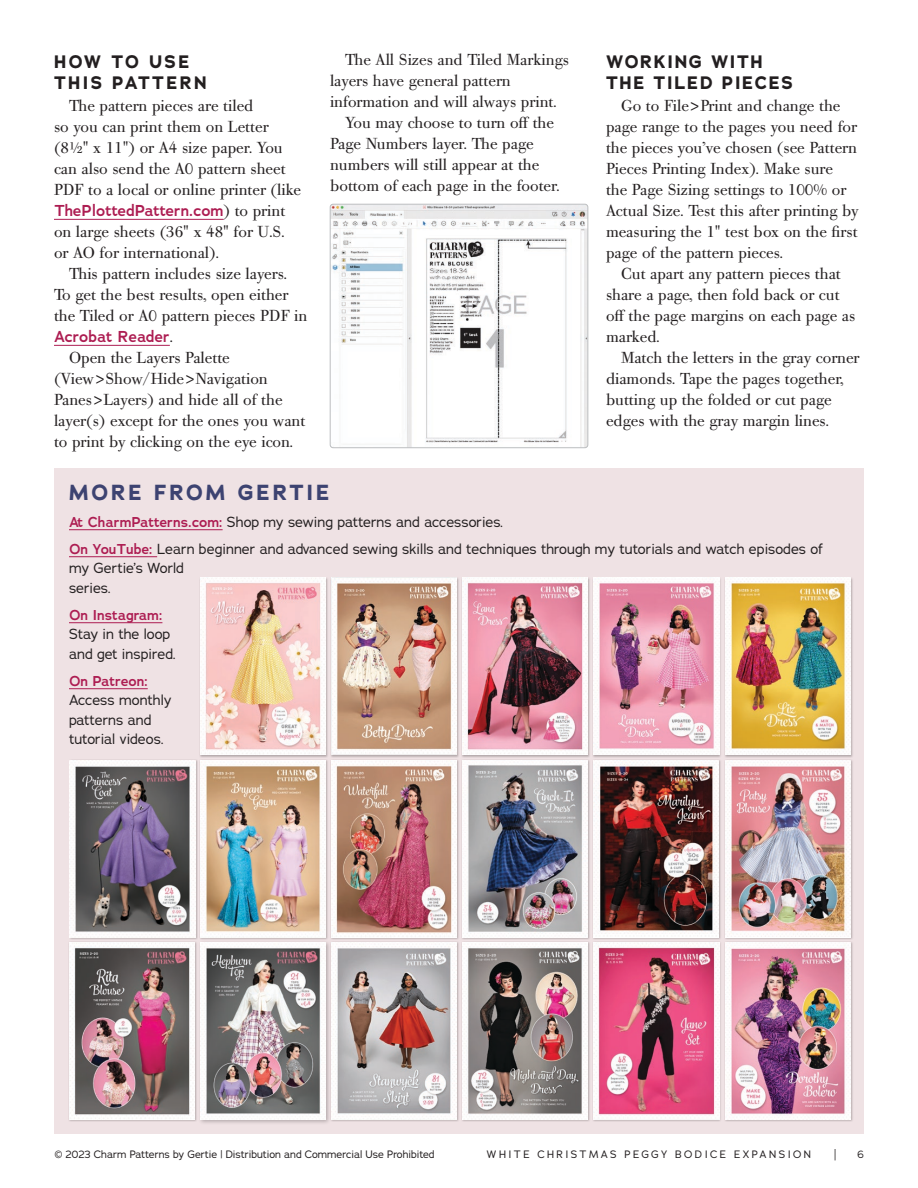
<style>
.page{position:relative;width:918px;height:1188px;background:#fff}
.page>*{position:absolute;margin:0;border:0;box-sizing:border-box;transform-origin:0 0}
.Section_subhead{font:700 21.75px "Adrianna";letter-spacing:.13em;color:#3d4371}
.Body_subhead_1{font:700 18px/21px "Adrianna";letter-spacing:.095em;color:#231f20}
.Body_subhead_1-2{font:700 18px/21px "Adrianna";letter-spacing:.13em;color:#231f20}
.Body_indented{font:15.75px/21px "Bodoni Old Face BE";color:#231f20}
.t1{font:14.7px "Adrianna";color:#231f20;scale:.71 1}
.Box_body{font:14.25px/19.5px "Adrianna";color:#231f20}
.t2{font:10.5px "Adrianna";color:#231f20}
.t3{font:10.5px "Adrianna";letter-spacing:.23em;color:#231f20}
.s1{font-family:"Adrianna";font-weight:600;color:#ad1d52}
.s2{font-weight:600;color:#ad1d52}
</style>
<div class="page">
<hr style="left:54px;top:219px;width:170px;height:1px;background:#ad1d52">
<hr style="left:54px;top:345px;width:116px;height:1px;background:#ad1d52">
<img style="left:332px;top:204px;width:256px;height:242px">
<div style="left:330px;top:204px;width:258px;height:244px;border:1px solid #bcbec0;border-radius:3px"></div>
<div style="left:54px;top:468px;width:810px;height:666px;background:#efe2e4"></div>
<hr style="left:69px;top:529px;width:154px;height:1px;background:#ad1d52">
<hr style="left:69px;top:556px;width:88px;height:1px;background:#ad1d52">
<hr style="left:69px;top:622px;width:93px;height:1px;background:#ad1d52">
<hr style="left:69px;top:688px;width:79px;height:1px;background:#ad1d52">
<div style="left:461px;top:577px;width:129px;height:181px;background:#231f20;opacity:.3"></div>
<img style="left:462px;top:578px;width:126px;height:177px">
<div style="left:330px;top:577px;width:129px;height:181px;background:#231f20;opacity:.3"></div>
<img style="left:331px;top:578px;width:126px;height:177px">
<div style="left:199px;top:577px;width:129px;height:181px;background:#231f20;opacity:.3"></div>
<img style="left:200px;top:578px;width:126px;height:177px">
<div style="left:69px;top:759px;width:129px;height:181px;background:#231f20;opacity:.3"></div>
<img style="left:70px;top:760px;width:125px;height:177px">
<div style="left:593px;top:577px;width:129px;height:181px;background:#231f20;opacity:.3"></div>
<img style="left:594px;top:578px;width:125px;height:177px">
<div style="left:724px;top:577px;width:129px;height:181px;background:#231f20;opacity:.3"></div>
<img style="left:725px;top:578px;width:125px;height:177px">
<div style="left:68px;top:941px;width:129px;height:181px;background:#231f20;opacity:.3"></div>
<img style="left:69px;top:942px;width:125px;height:177px">
<div style="left:330px;top:759px;width:129px;height:181px;background:#231f20;opacity:.3"></div>
<img style="left:331px;top:760px;width:126px;height:177px">
<div style="left:461px;top:759px;width:130px;height:181px;background:#231f20;opacity:.3"></div>
<img style="left:462px;top:760px;width:126px;height:177px">
<div style="left:593px;top:759px;width:129px;height:181px;background:#231f20;opacity:.3"></div>
<img style="left:594px;top:761px;width:125px;height:176px">
<div style="left:724px;top:759px;width:129px;height:181px;background:#231f20;opacity:.3"></div>
<img style="left:725px;top:761px;width:125px;height:175px">
<div style="left:199px;top:759px;width:129px;height:181px;background:#231f20;opacity:.3"></div>
<img style="left:200px;top:760px;width:126px;height:177px">
<div style="left:198px;top:940px;width:133px;height:185px;background:#231f20;opacity:.3"></div>
<img style="left:200px;top:942px;width:126px;height:177px">
<div style="left:330px;top:941px;width:129px;height:181px;background:#231f20;opacity:.3"></div>
<img style="left:331px;top:942px;width:126px;height:177px">
<div style="left:461px;top:941px;width:130px;height:181px;background:#231f20;opacity:.3"></div>
<img style="left:462px;top:942px;width:126px;height:177px">
<div style="left:593px;top:941px;width:129px;height:181px;background:#231f20;opacity:.3"></div>
<img style="left:594px;top:942px;width:125px;height:177px">
<div style="left:724px;top:941px;width:129px;height:181px;background:#231f20;opacity:.3"></div>
<img style="left:725px;top:942px;width:125px;height:177px">
<p class="Body_subhead_1-2" style="left:54px;top:51px;width:154px">HOW TO USE<br>THIS PATTERN</p>
<p class="Body_indented" style="left:54px;top:96px;width:249px;text-indent:15px">The pattern pieces are tiled<br>so you can print them on Letter (8½" x 11") or A4 size paper. You can also send the A0 pattern sheet<br>PDF to a local or online printer (like<br><span class="s1">ThePlottedPattern.com</span>) to print on large sheets (36" x 48" for U.S. or AO for international).</p>
<p class="Body_indented" style="left:54px;top:264px;width:255px;text-indent:15px">This pattern includes size layers.<br>To get the best results, open either the Tiled or A0 pattern pieces PDF in<br><span class="s1">Acrobat Reader</span>.</p>
<p class="Body_indented" style="left:54px;top:348px;width:253px;text-indent:15px">Open the Layers Palette (View&gt;Show/Hide&gt;Navigation<br>Panes&gt;Layers) and hide all of the layer(s) except for the ones you want to print by clicking on the eye icon.</p>
<p class="Body_indented" style="left:330px;top:50px;width:241px;text-indent:15px">The All Sizes and Tiled Markings layers have general pattern information and will always print.</p>
<p class="Body_indented" style="left:330px;top:113px;width:231px;text-indent:15px">You may choose to turn off the<br>Page Numbers layer. The page numbers will still appear at the bottom of each page in the footer.</p>
<p class="Body_subhead_1" style="left:606px;top:51px;width:188px">WORKING WITH<br>THE TILED PIECES</p>
<p class="Body_indented" style="left:606px;top:96px;width:254px;text-indent:15px">Go to File&gt;Print and change the page range to the pages you need for the pieces you’ve chosen (see Pattern Pieces Printing Index). Make sure<br>the Page Sizing settings to 100% or Actual Size. Test this after printing by measuring the 1" test box on the first page of the pattern pieces.</p>
<p class="Body_indented" style="left:606px;top:264px;width:251px;text-indent:15px">Cut apart any pattern pieces that share a page, then fold back or cut off the page margins on each page as marked.</p>
<p class="Body_indented" style="left:606px;top:348px;width:255px;text-indent:15px">Match the letters in the gray corner diamonds. Tape the pages together, butting up the folded or cut page edges with the gray margin lines.</p>
<p class="Section_subhead" style="left:69px;top:478px;width:262px">MORE FROM GERTIE</p>
<p class="Box_body" style="left:69px;top:512px;width:436px"><span class="s2">At CharmPatterns.com:</span> Shop my sewing patterns and accessories.</p>
<p class="Box_body" style="left:69px;top:539px;width:756px"><span class="s2">On YouTube:</span> Learn beginner and advanced sewing skills and techniques through my tutorials and watch episodes of my Gertie’s World<br>series.</p>
<p class="Box_body" style="left:69px;top:605px;width:108px"><span class="s2">On Instagram:<br></span>Stay in the loop and get inspired.</p>
<p class="Box_body" style="left:69px;top:671px;width:104px"><span class="s2">On Patreon:<br></span>Access monthly patterns and tutorial videos.</p>
<p class="t3" style="left:487px;top:1148px;width:326px">WHITE CHRISTMAS PEGGY BODICE EXPANSION</p>
<p class="t1" style="left:834px;top:1145px;width:5px">|</p>
<p class="t2" style="left:55px;top:1148px;width:381px">© 2023 Charm Patterns by Gertie | Distribution and Commercial Use Prohibited</p>
<p class="t2" style="left:858px;top:1148px;width:8px">6</p>
</div>
